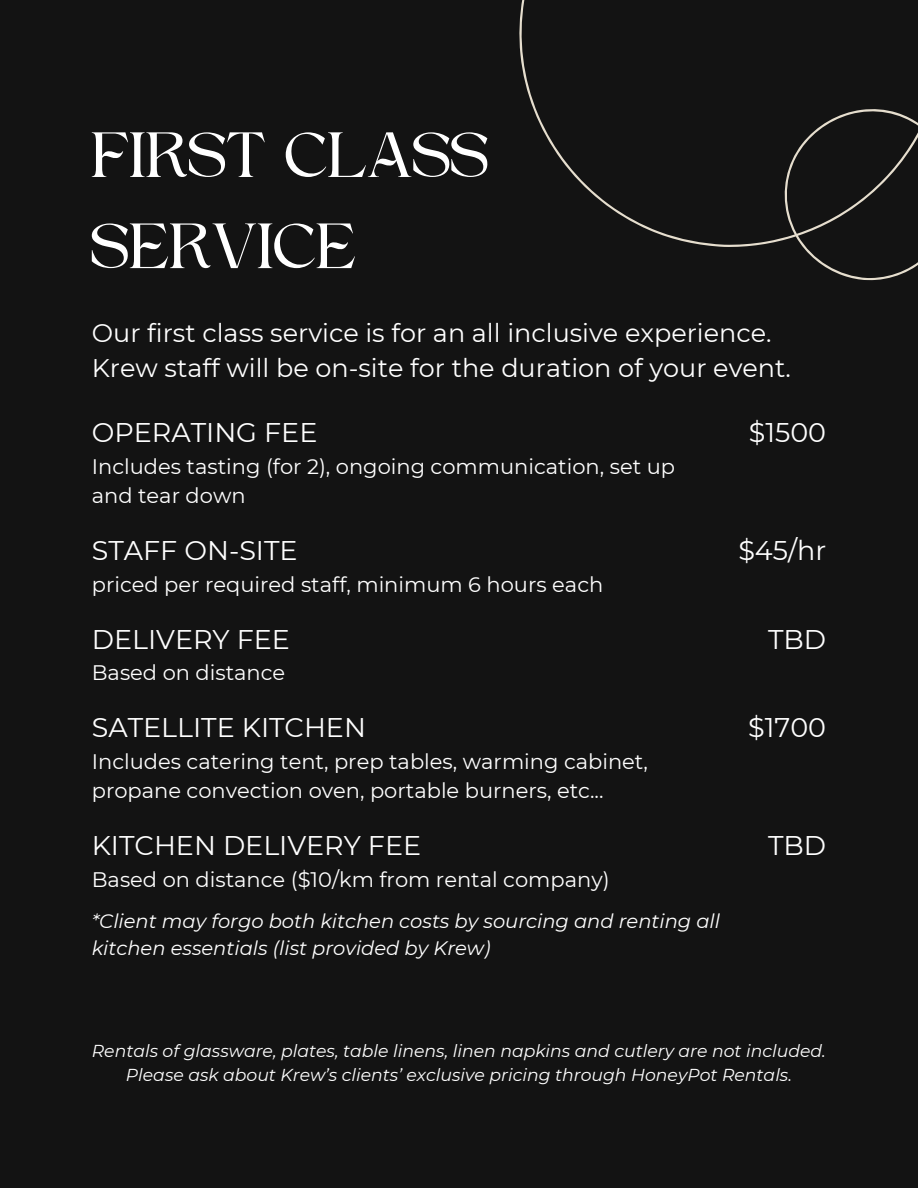
<style>
.page{position:relative;width:918px;height:1188px;background:#131313}
.page>*{position:absolute;margin:0;border:0;box-sizing:border-box;transform-origin:0 0}
.t1{font:65.25px/91.2px "Higuen";color:#fff}
.t2{font:27px "Montserrat";color:#fff}
.t3{font:25.5px/34.8px "Montserrat";color:#fff}
.t4{font:21px/29.2px "Montserrat";color:#fff}
.t5{font:italic 19.5px/27px "Montserrat";color:#fff}
.t6{font:italic 17.25px "Montserrat";color:#fff}
</style>
<div class="page">
<svg style="left:519px;top:0;width:399px;height:281px"></svg>
<h3 class="t1" style="left:92px;top:115px;width:399px">FIRST CLASS<br>SERVICE</h3>
<h4 class="t3" style="left:92px;top:315px;width:701px">Our first class service is for an all inclusive experience.<br>Krew staff will be on-site for the duration of your event.</h4>
<h3 class="t2" style="left:92px;top:416px;width:227px">OPERATING FEE</h3>
<h3 class="t4" style="left:92px;top:452px;width:585px">Includes tasting (for 2), ongoing communication, set up and tear down</h3>
<h4 class="t2" style="left:92px;top:534px;width:207px">STAFF ON-SITE</h4>
<h4 class="t4" style="left:92px;top:569px;width:513px">priced per required staff, minimum 6 hours each</h4>
<h3 class="t2" style="left:92px;top:623px;width:200px">DELIVERY FEE</h3>
<h3 class="t4" style="left:92px;top:658px;width:195px">Based on distance</h3>
<h2 class="t2" style="left:92px;top:711px;width:276px">SATELLITE KITCHEN</h2>
<h2 class="t4" style="left:92px;top:747px;width:558px">Includes catering tent, prep tables, warming cabinet, propane convection oven, portable burners, etc...</h2>
<h4 class="t2" style="left:92px;top:829px;width:331px">KITCHEN DELIVERY FEE</h4>
<h4 class="t4" style="left:92px;top:864px;width:519px">Based on distance ($10/km from rental company)</h4>
<h3 class="t5" style="left:92px;top:908px;width:630px">*Client may forgo both kitchen costs by sourcing and renting all kitchen essentials (list provided by Krew)</h3>
<h4 class="t2" style="left:749px;top:416px;width:79px">$1500</h4>
<p class="t2" style="left:738px;top:534px;width:89px">$45/hr</p>
<h4 class="t2" style="left:768px;top:623px;width:60px">TBD</h4>
<h4 class="t2" style="left:748px;top:711px;width:79px">$1700</h4>
<h2 class="t2" style="left:768px;top:829px;width:60px">TBD</h2>
<p class="t6" style="left:92px;top:1040px;width:736px">Rentals of glassware, plates, table linens, linen napkins and cutlery are not included.</p>
<h1 class="t6" style="left:126px;top:1064px;width:668px">Please ask about Krew’s clients’ exclusive pricing through HoneyPot Rentals.</h1>
</div>
